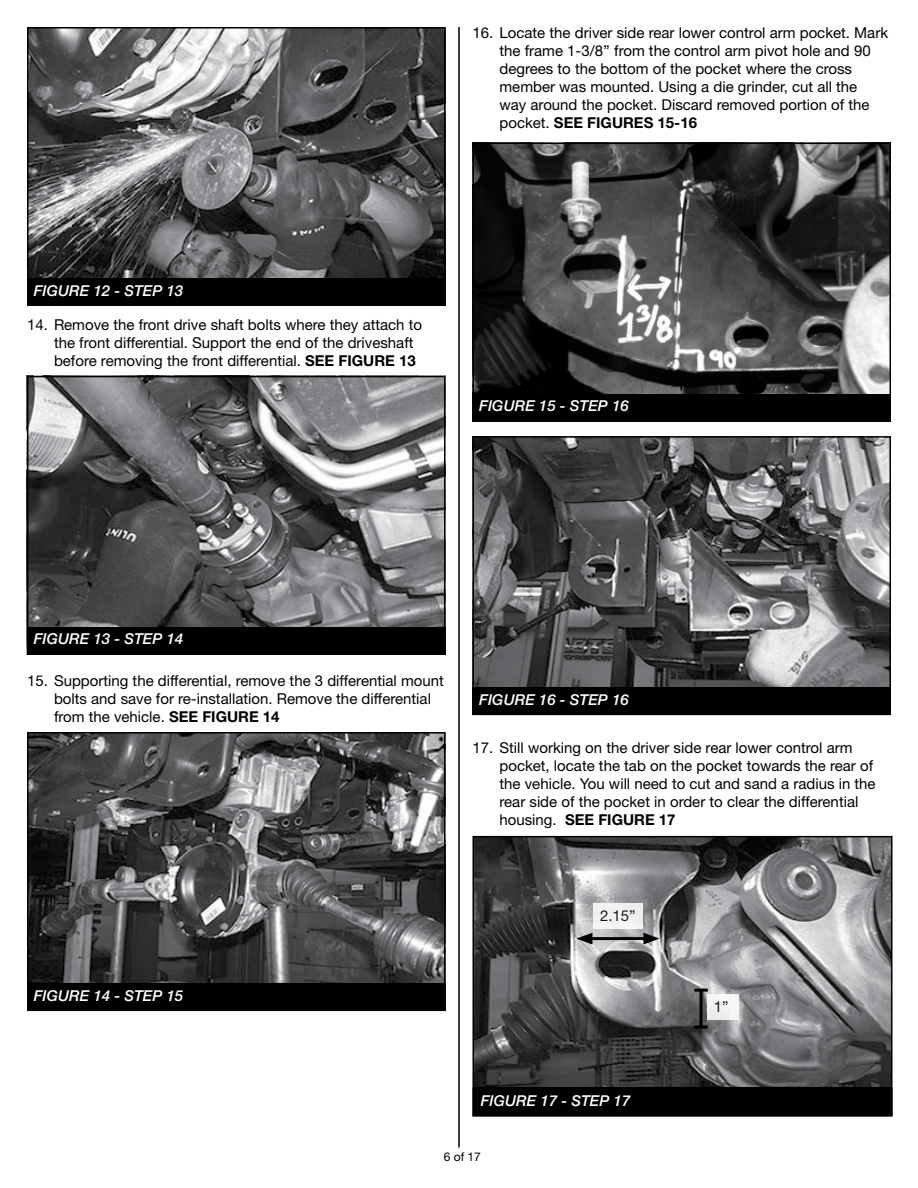
<style>
.page{position:relative;width:918px;height:1188px;background:#fff}
.page>*{position:absolute;margin:0;border:0;box-sizing:border-box;transform-origin:0 0}
.t1{font:15px/18px "Helvetica Neue LT Std";color:#000}
.t2{font:italic 500 15px "Helvetica Neue LT Std";color:#fff}
.t3{font:12px "Helvetica Neue LT Std";color:#000}
.s1{font-weight:700}
</style>
<div class="page">
<hr style="left:458px;top:27px;width:2px;height:1121px;background:#000">
<img style="left:30px;top:379px;width:413px;height:248px">
<div style="left:27px;top:376px;width:419px;height:279px;border:2px solid #000"></div>
<div style="left:27px;top:627px;width:419px;height:28px;background:#000"></div>
<img style="left:30px;top:30px;width:413px;height:248px">
<div style="left:27px;top:27px;width:419px;height:279px;border:2px solid #000"></div>
<div style="left:27px;top:278px;width:419px;height:28px;background:#000"></div>
<img style="left:30px;top:735px;width:413px;height:248px">
<div style="left:27px;top:732px;width:419px;height:279px;border:2px solid #000"></div>
<div style="left:27px;top:983px;width:419px;height:28px;background:#000"></div>
<img style="left:475px;top:439px;width:413px;height:248px">
<div style="left:472px;top:436px;width:419px;height:279px;border:2px solid #000"></div>
<div style="left:472px;top:687px;width:419px;height:28px;background:#000"></div>
<img style="left:475px;top:146px;width:413px;height:248px">
<div style="left:472px;top:143px;width:419px;height:279px;border:2px solid #000"></div>
<div style="left:472px;top:394px;width:419px;height:28px;background:#000"></div>
<img style="left:475px;top:839px;width:414px;height:248px">
<div style="left:472px;top:836px;width:420px;height:280px;border:2px solid #000"></div>
<div style="left:473px;top:1088px;width:419px;height:28px;background:#000"></div>
<div style="left:472px;top:1087px;width:420px;height:29px;border:2px solid #000"></div>
<hr style="left:587px;top:937px;width:62px;height:3px;background:#000">
<svg style="left:576px;top:933px;width:16px;height:11px"></svg>
<svg style="left:643px;top:933px;width:17px;height:11px"></svg>
<div style="left:593px;top:904px;width:50px;height:25px;background:#f2f2f2"></div>
<div style="left:707px;top:995px;width:31px;height:25px;background:#f4f4f4"></div>
<hr style="left:700px;top:990px;width:3px;height:37px;background:#000">
<hr style="left:694px;top:1026px;width:14px;height:3px;background:#000">
<hr style="left:694px;top:989px;width:14px;height:3px;background:#000">
<p class="t1" style="left:500px;top:23px;width:390px;text-indent:-27px">16. Locate the driver side rear lower control arm pocket. Mark the frame 1-3/8’’ from the control arm pivot hole and 90 degrees to the bottom of the pocket where the cross member was mounted. Using a die grinder, cut all the<br>way around the pocket. Discard removed portion of the pocket. <span class="s1">SEE FIGURES 15-16</span></p>
<p class="t2" style="left:34px;top:281px;width:151px">FIGURE 12 - STEP 13</p>
<p class="t1" style="left:54px;top:316px;width:370px;text-indent:-27px">14. Remove the front drive shaft bolts where they attach to the front differential. Support the end of the driveshaft before removing the front differential. <span class="s1">SEE FIGURE 13</span></p>
<p class="t2" style="left:479px;top:397px;width:151px">FIGURE 15 - STEP 16</p>
<p class="t2" style="left:34px;top:630px;width:151px">FIGURE 13 - STEP 14</p>
<p class="t1" style="left:54px;top:671px;width:391px;text-indent:-27px">15. Supporting the differential, remove the 3 differential mount bolts and save for re-installation. Remove the differential from the vehicle. <span class="s1">SEE FIGURE 14</span></p>
<p class="t2" style="left:479px;top:690px;width:151px">FIGURE 16 - STEP 16</p>
<p class="t1" style="left:500px;top:739px;width:378px;text-indent:-27px">17. Still working on the driver side rear lower control arm pocket, locate the tab on the pocket towards the rear of the vehicle. You will need to cut and sand a radius in the rear side of the pocket in order to clear the differential housing. <span class="s1">SEE FIGURE 17</span></p>
<p class="t2" style="left:34px;top:986px;width:151px">FIGURE 14 - STEP 15</p>
<p class="t1" style="left:600px;top:907px;width:37px">2.15”</p>
<p class="t1" style="left:714px;top:997px;width:16px">1”</p>
<p class="t2" style="left:481px;top:1092px;width:151px">FIGURE 17 - STEP 17</p>
<p class="t3" style="left:444px;top:1150px;width:39px">6 of 17</p>
</div>
